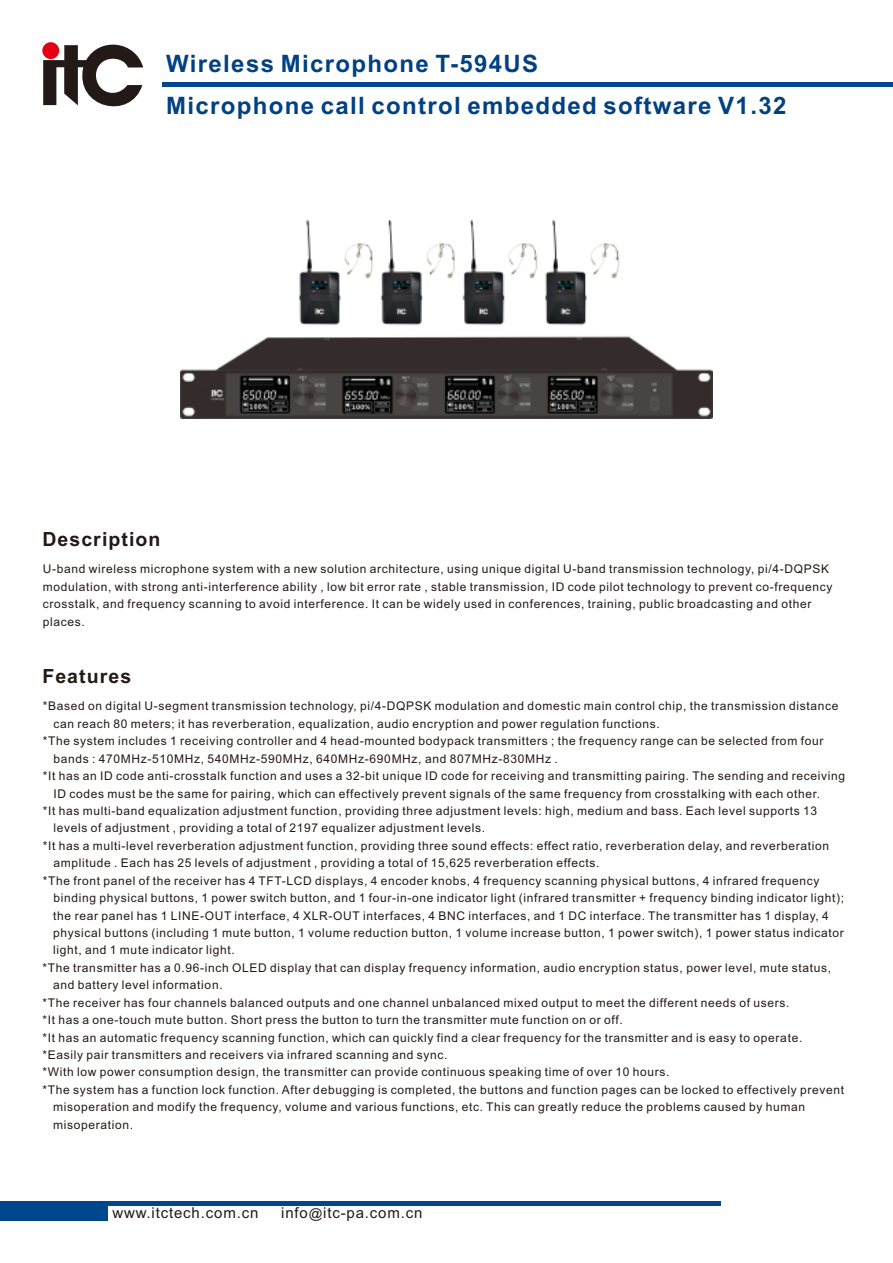
<style>
.page{position:relative;width:893px;height:1263px;background:#fff}
.page>*{position:absolute;margin:0;border:0;box-sizing:border-box;transform-origin:0 0}
.t1{font:700 24px "Arial";letter-spacing:.055em;color:#004184}
.t2{font:700 19.5px "Arial";letter-spacing:.055em;color:#231916}
.t3{font:15px "Arial";letter-spacing:.055em;color:#231916}
.t4{font:12px/17.4px "Arial";letter-spacing:.055em;color:#231916}
.s1{font-size:13.5px}
</style>
<div class="page">
<hr style="left:0;top:1202px;width:720px;height:4px;background:#00468e">
<div style="left:0;top:1202px;width:108px;height:18px;background:#00468e"></div>
<hr style="left:163px;top:82px;width:730px;height:4px;background:#00468e">
<svg style="left:43px;top:42px;width:100px;height:65px"></svg>
<img style="left:180px;top:221px;width:533px;height:197px">
<h1 class="t1" style="left:166px;top:54px;width:373px">Wireless Microphone T-594US</h1>
<h1 class="t1" style="left:166px;top:97px;width:622px">Microphone call control embedded software V1.32</h1>
<h2 class="t2" style="left:42px;top:531px;width:120px">Description</h2>
<p class="t4" style="left:43px;top:561px;width:791px">U-band wireless microphone system with a new solution architecture, using unique digital U-band transmission technology, pi/4-DQPSK modulation, with strong anti-interference ability , low bit error rate , stable transmission, ID code pilot technology to prevent co-frequency crosstalk, and frequency scanning to avoid interference. It can be widely used in conferences, training, public broadcasting and other places.</p>
<h2 class="t2" style="left:42px;top:669px;width:90px">Features</h2>
<p class="t4" style="left:43px;top:699px;width:797px">*Based on digital U-segment transmission technology, pi/4-DQPSK modulation and domestic main control chip, the transmission distance</p>
<p class="t4" style="left:54px;top:716px;width:608px">can reach 80 meters; it has reverberation, equalization, audio encryption and power regulation functions.</p>
<p class="t4" style="left:43px;top:733px;width:782px">*The system includes 1 receiving controller and 4 head-mounted bodypack transmitters ; the frequency range can be selected from four</p>
<p class="t4" style="left:54px;top:751px;width:506px">bands : 470MHz-510MHz, 540MHz-590MHz, 640MHz-690MHz, and 807MHz-830MHz .</p>
<p class="t4" style="left:43px;top:768px;width:804px">*It has an ID code anti-crosstalk function and uses a 32-bit unique ID code for receiving and transmitting pairing. The sending and receiving</p>
<p class="t4" style="left:53px;top:786px;width:768px">ID codes must be the same for pairing, which can effectively prevent signals of the same frequency from crosstalking with each other.</p>
<p class="t4" style="left:43px;top:803px;width:776px">*It has multi-band equalization adjustment function, providing three adjustment levels: high, medium and bass. Each level supports 13</p>
<p class="t4" style="left:53px;top:821px;width:433px">levels of adjustment , providing a total of 2197 equalizer adjustment levels.</p>
<p class="t4" style="left:43px;top:838px;width:788px">*It has a multi-level reverberation adjustment function, providing three sound effects: effect ratio, reverberation delay, and reverberation</p>
<p class="t4" style="left:53px;top:855px;width:548px">amplitude . Each has 25 levels of adjustment , providing a total of 15,625 reverberation effects.</p>
<p class="t4" style="left:43px;top:873px;width:778px">*The front panel of the receiver has 4 TFT-LCD displays, 4 encoder knobs, 4 frequency scanning physical buttons, 4 infrared frequency</p>
<p class="t4" style="left:53px;top:890px;width:792px">binding physical buttons, 1 power switch button, and 1 four-in-one indicator light (infrared transmitter + frequency binding indicator light);</p>
<p class="t4" style="left:53px;top:908px;width:777px">the rear panel has 1 LINE-OUT interface, 4 XLR-OUT interfaces, 4 BNC interfaces, and 1 DC interface. The transmitter has 1 display, 4</p>
<p class="t4" style="left:53px;top:925px;width:792px">physical buttons (including 1 mute button, 1 volume reduction button, 1 volume increase button, 1 power switch), 1 power status indicator</p>
<p class="t4" style="left:53px;top:943px;width:183px">light, and 1 mute indicator light.</p>
<p class="t4" style="left:43px;top:960px;width:790px">*The transmitter has a 0.96-inch OLED display that can display frequency information, audio encryption status, power level, mute status,</p>
<p class="t4" style="left:53px;top:977px;width:171px">and battery level information.</p>
<p class="t4" style="left:43px;top:995px;width:748px">*The receiver has four channels balanced outputs and one channel unbalanced mixed output to meet the different needs of users.</p>
<p class="t4" style="left:43px;top:1012px;width:582px">*It has a one-touch mute button. Short press the button to turn the transmitter mute function on or off.</p>
<p class="t4" style="left:43px;top:1030px;width:761px">*It has an automatic frequency scanning function, which can quickly find a clear frequency for the transmitter and is easy to operate.</p>
<p class="t4" style="left:43px;top:1047px;width:406px">*Easily pair transmitters and receivers via infrared scanning and sync.</p>
<p class="t4" style="left:43px;top:1065px;width:628px">*With low power consumption design, the transmitter can provide continuous speaking time of over 10 hours.</p>
<p class="t4" style="left:43px;top:1082px;width:803px">*The system has a function lock function. After debugging is completed, the buttons and function pages can be locked to effectively prevent</p>
<p class="t4" style="left:53px;top:1099px;width:753px">misoperation and modify the frequency, volume and various functions, etc. This can greatly reduce the problems caused by human</p>
<p class="t4" style="left:53px;top:1117px;width:82px">misoperation.</p>
<p class="t3" style="left:112px;top:1207px;width:147px">www.itctech.com.cn</p>
<p class="t3" style="left:281px;top:1207px;width:143px">info<span class="s1">@</span>itc-pa.com.cn</p>
</div>
